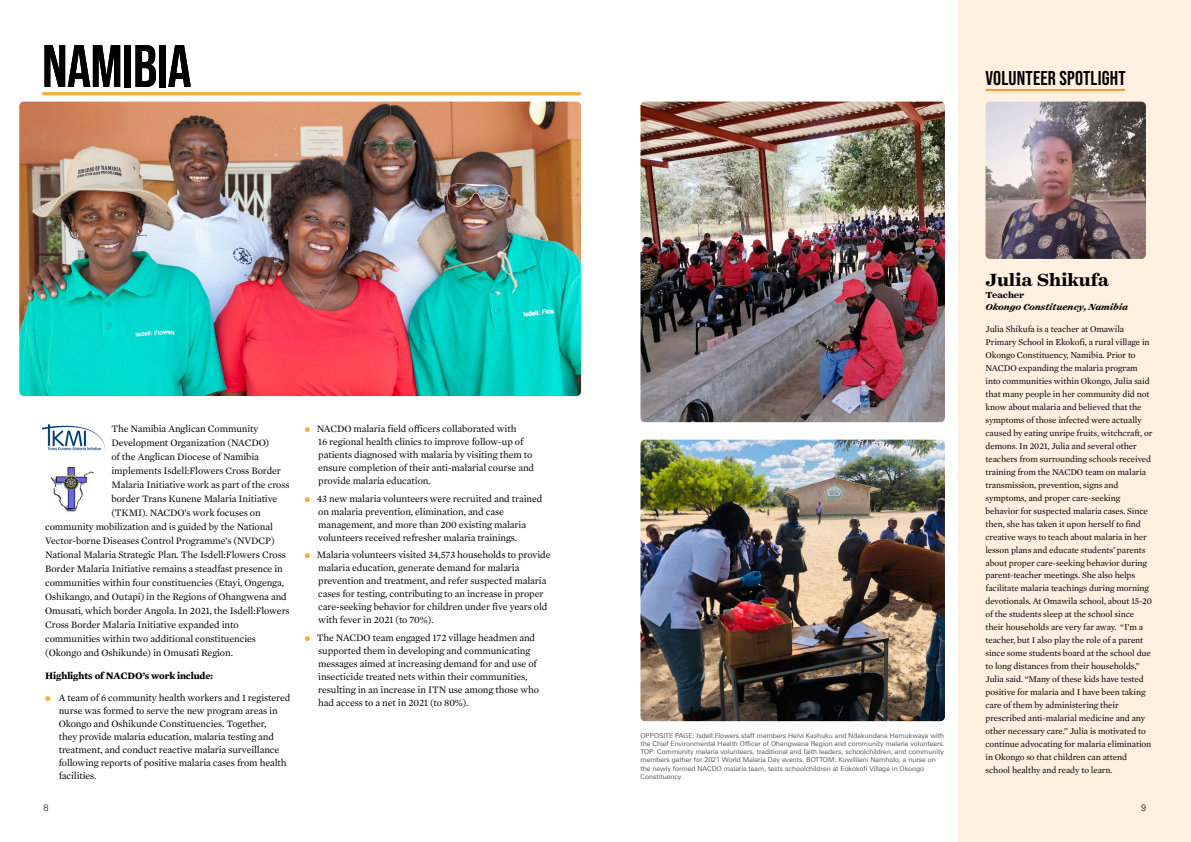
<style>
.page{position:relative;width:1191px;height:842px;background:#fff}
.page>*{position:absolute;margin:0;border:0;box-sizing:border-box;transform-origin:0 0}
.t1{font:700 60px "Bebas Neue Pro";letter-spacing:-.01em;color:#000}
.t2{font:700 20px "Bebas Neue Pro";letter-spacing:.01em;color:#000}
.t3{font:700 20px "Surveyor Text";letter-spacing:-.01em;color:#000}
.t4{font:10px/13px "Mercury Text G1 Roman";letter-spacing:-.01em;color:#000}
.t5{font:700 10px "Mercury Text G1";letter-spacing:-.01em;color:#000}
.t6{font:italic 700 10px "Surveyor Text";letter-spacing:-.01em;color:#000}
.t7{font:700 10px "Surveyor Text";letter-spacing:-.01em;color:#000}
.t8{font:9px/13px "Mercury Text G1 Roman";letter-spacing:-.01em;color:#000}
.t9{font:300 9px "Linotype Univers 330";color:#000}
.t10{font:6.8px/8.2px "Linotype Univers 430";color:#58595b}
.s1{color:#f4af49}
</style>
<div class="page">
<img style="left:19px;top:102px;width:562px;height:294px">
<img style="left:42px;top:424px;width:63px;height:27px">
<img style="left:50px;top:466px;width:44px;height:46px">
<hr style="left:44px;top:92px;width:535px;height:3px;background:#f4af49">
<div style="left:958px;top:0;width:233px;height:842px;background:#fff0e0"></div>
<hr style="left:985px;top:89px;width:140px;height:2px;background:#f89838">
<img style="left:985px;top:102px;width:161px;height:157px">
<img style="left:640px;top:440px;width:305px;height:281px">
<img style="left:640px;top:102px;width:305px;height:320px">
<h1 class="t1" style="left:42px;top:32px;width:151px">NAMIBIA</h1>
<p class="t4" style="left:111px;top:422px;width:148px">The Namibia Anglican Community</p>
<p class="t4" style="left:111px;top:436px;width:159px">Development Organization (NACDO)</p>
<p class="t4" style="left:111px;top:450px;width:149px">of the Anglican Diocese of Namibia</p>
<p class="t4" style="left:111px;top:464px;width:171px">implements Isdell:Flowers Cross Border</p>
<p class="t4" style="left:111px;top:478px;width:179px">Malaria Initiative work as part of the cross</p>
<p class="t4" style="left:111px;top:492px;width:167px">border Trans Kunene Malaria Initiative</p>
<p class="t4" style="left:111px;top:506px;width:151px">(TKMI). NACDO’s work focuses on</p>
<p class="t4" style="left:45px;top:520px;width:229px">community mobilization and is guided by the National</p>
<p class="t4" style="left:45px;top:534px;width:231px">Vector-borne Diseases Control Programme’s (NVDCP)</p>
<p class="t4" style="left:45px;top:548px;width:242px">National Malaria Strategic Plan. The Isdell:Flowers Cross</p>
<p class="t4" style="left:45px;top:562px;width:239px">Border Malaria Initiative remains a steadfast presence in</p>
<p class="t4" style="left:45px;top:576px;width:240px">communities within four constituencies (Etayi, Ongenga,</p>
<p class="t4" style="left:45px;top:590px;width:243px">Oshikango, and Outapi) in the Regions of Ohangwena and</p>
<p class="t4" style="left:45px;top:604px;width:246px">Omusati, which border Angola. In 2021, the Isdell:Flowers</p>
<p class="t4" style="left:45px;top:618px;width:195px">Cross Border Malaria Initiative expanded into</p>
<p class="t4" style="left:45px;top:632px;width:212px">communities within two additional constituencies</p>
<p class="t4" style="left:45px;top:646px;width:189px">(Okongo and Oshikunde) in Omusati Region.</p>
<p class="t5" style="left:45px;top:669px;width:169px">Highlights of NACDO’s work include:</p>
<p class="t4" style="left:59px;top:691px;width:233px;text-indent:-13px"><span class="s1">●</span> A team of 6 community health workers and 1 registered nurse was formed to serve the new program areas in Okongo and Oshikunde Constituencies. Together,<br>they provide malaria education, malaria testing and treatment, and conduct reactive malaria surveillance following reports of positive malaria cases from health facilities.</p>
<p class="t9" style="left:44px;top:802px;width:7px">8</p>
<p class="t4" style="left:318px;top:422px;width:217px;text-indent:-13px"><span class="s1">●</span> NACDO malaria field officers collaborated with<br>16 regional health clinics to improve follow-up of patients diagnosed with malaria by visiting them to ensure completion of their anti-malarial course and provide malaria education.</p>
<p class="t4" style="left:318px;top:492px;width:226px;text-indent:-13px"><span class="s1">●</span> 43 new malaria volunteers were recruited and trained on malaria prevention, elimination, and case management, and more than 200 existing malaria volunteers received refresher malaria trainings.</p>
<p class="t4" style="left:318px;top:548px;width:234px;text-indent:-13px"><span class="s1">●</span> Malaria volunteers visited 34,573 households to provide malaria education, generate demand for malaria prevention and treatment, and refer suspected malaria cases for testing, contributing to an increase in proper care-seeking behavior for children under five years old with fever in 2021 (to 70%).</p>
<p class="t4" style="left:318px;top:631px;width:222px;text-indent:-13px"><span class="s1">●</span> The NACDO team engaged 172 village headmen and supported them in developing and communicating messages aimed at increasing demand for and use of insecticide treated nets within their communities, resulting in an increase in ITN use among those who had access to a net in 2021 (to 80%).</p>
<h2 class="t2" style="left:985px;top:67px;width:142px">VOLUNTEER SPOTLIGHT</h2>
<p class="t10" style="left:640px;top:731px;width:306px">OPPOSITE PAGE: Isdell:Flowers staff members Helvi Kashuku and Ndakundana Hamukwaya with the Chief Environmental Health Officer of Ohangwena Region and community malaria volunteers.<br>TOP: Community malaria volunteers, traditional and faith leaders, schoolchildren, and community members gather for 2021 World Malaria Day events. BOTTOM: Kuwilileni Namholo, a nurse on the newly formed NACDO malaria team, tests schoolchildren at Eokokofi Village in Okongo Constituency.</p>
<h2 class="t3" style="left:985px;top:266px;width:125px">Julia Shikufa</h2>
<p class="t7" style="left:985px;top:288px;width:40px">Teacher</p>
<p class="t6" style="left:985px;top:300px;width:144px">Okongo Constituency, Namibia</p>
<p class="t8" style="left:985px;top:322px;width:168px">Julia Shikufa is a teacher at Omawila Primary School in Ekokofi, a rural village in Okongo Constituency, Namibia. Prior to NACDO expanding the malaria program into communities within Okongo, Julia said that many people in her community did not know about malaria and believed that the symptoms of those infected were actually caused by eating unripe fruits, witchcraft, or demons. In 2021, Julia and several other teachers from surrounding schools received training from the NACDO team on malaria transmission, prevention, signs and symptoms, and proper care-seeking behavior for suspected malaria cases. Since then, she has taken it upon herself to find creative ways to teach about malaria in her lesson plans and educate students’ parents about proper care-seeking behavior during parent-teacher meetings. She also helps facilitate malaria teachings during morning devotionals. At Omawila school, about 15-20 of the students sleep at the school since their households are very far away. “I’m a teacher, but I also play the role of a parent since some students board at the school due to long distances from their households,” Julia said. “Many of these kids have tested positive for malaria and I have been taking care of them by administering their prescribed anti-malarial medicine and any other necessary care.” Julia is motivated to continue advocating for malaria elimination in Okongo so that children can attend school healthy and ready to learn.</p>
<p class="t9" style="left:1141px;top:802px;width:7px">9</p>
</div>
